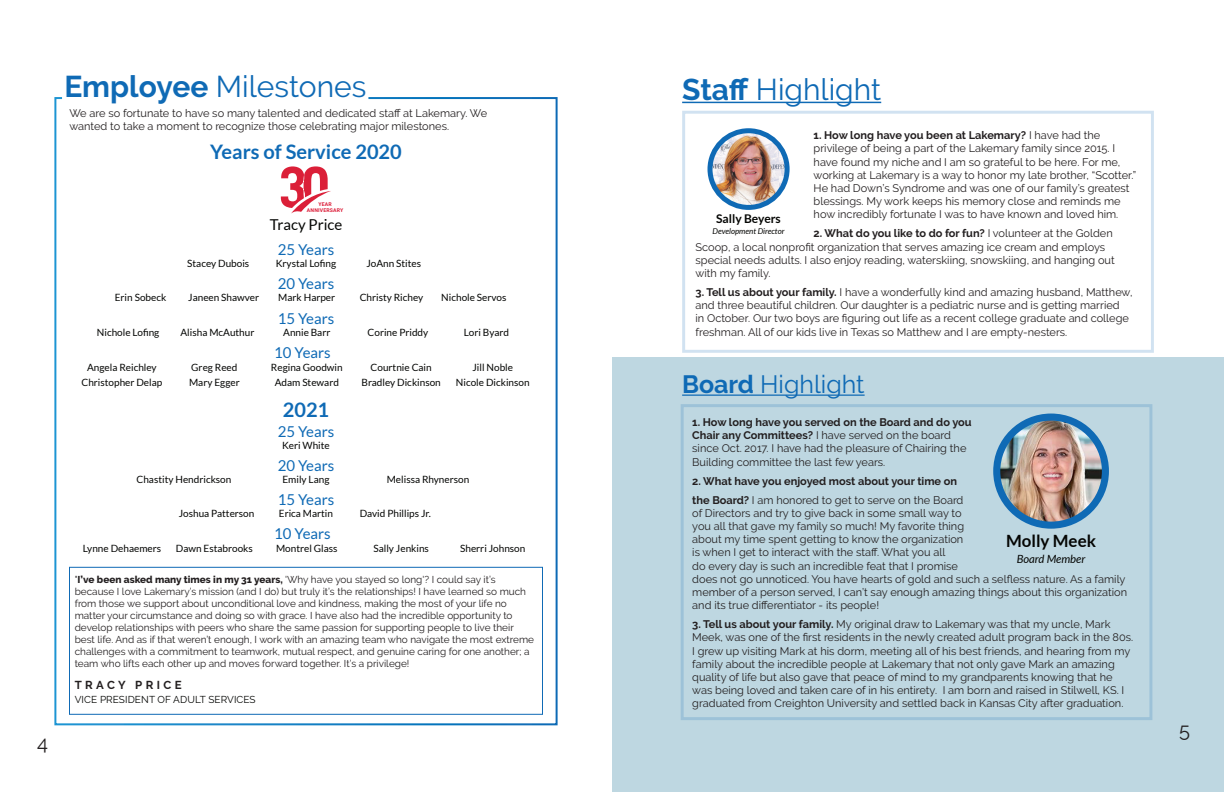
<style>
.page{position:relative;width:1224px;height:792px;background:#fff}
.page>*{position:absolute;margin:0;border:0;box-sizing:border-box;transform-origin:0 0}
.t1{font:30px "Raleway";color:#0f6ab5}
.t2{font:25px "Raleway";color:#0f6ab5}
.Cover_Body_text{font:700 20px "Lato";color:#0f6ab5}
.t3{font:20px "Raleway";color:#231f20}
.author{font:700 16.9px "Lato";color:#040503}
.Cover_Body_text-2{font:15px "Lato";color:#0f6ab5}
.Cover_Body_text-3{font:15px "Lato";color:#040503}
.author-2{font:700 12px "Lato";color:#040503}
.t4{font:700 11.5px "Raleway";letter-spacing:.3em;color:#231f20}
.author-3{font:italic 11.3px "Lato";color:#040503}
.t5{font:11px/13.2px "Raleway";color:#231f20}
.t6{font:700 11px/19px "Raleway";color:#231f20}
.t7{font:10px/12px "Raleway";color:#231f20}
.Cover_Body_text-4{font:10px/15px "Lato";color:#040503;text-align:center}
.t8{font:10px "Raleway";letter-spacing:.01em;color:#040503}
.author-4{font:italic 8px "Lato";color:#040503}
.t9{font:700 5.1px "Roboto";letter-spacing:.035em;color:#dc1d38}
.s1{font-weight:700}
.s2{font-weight:800}
.s3{font-weight:400}
</style>
<div class="page">
<svg style="left:54px;top:97px;width:504px;height:629px"></svg>
<svg style="left:281px;top:166px;width:50px;height:48px"></svg>
<div style="left:612px;top:357px;width:612px;height:435px;background:#bed7e1"></div>
<hr style="left:682px;top:395px;width:183px;height:1px;background:#0f6ab5">
<hr style="left:682px;top:102px;width:199px;height:1px;background:#0f6ab5">
<img style="left:710px;top:131px;width:77px;height:76px;border-radius:38px">
<div style="left:708px;top:128px;width:82px;height:82px;border:5px solid #0f6ab5;border-radius:50%"></div>
<img style="left:997px;top:417px;width:108px;height:108px;border-radius:54px">
<div style="left:993px;top:414px;width:116px;height:115px;border:7px solid #0f6ab5;border-radius:50%"></div>
<div style="left:69px;top:567px;width:474px;height:148px;border:1px solid #0f6ab5"></div>
<p class="t3" style="left:37px;top:731px;width:12px">4</p>
<h1 class="t1" style="left:64px;top:69px;width:303px"><span class="s1">Employee</span> Milestones</h1>
<p class="t5" style="left:70px;top:107px;width:419px">We are so fortunate to have so many talented and dedicated staff at Lakemary. We</p>
<p class="t5" style="left:70px;top:120px;width:381px">wanted to take a moment to recognize those celebrating major milestones.</p>
<p class="Cover_Body_text" style="left:210px;top:140px;width:193px">Years of Service 2020</p>
<p class="t9" style="left:318px;top:201px;width:15px">YEAR</p>
<p class="t9" style="left:307px;top:207px;width:38px">ANNIVERSARY</p>
<p class="Cover_Body_text-3" style="left:270px;top:216px;width:74px">Tracy Price</p>
<p class="Cover_Body_text-2" style="left:278px;top:241px;width:58px">25 Years</p>
<p class="Cover_Body_text-4" style="left:187px;top:256px;width:64px">Stacey Dubois</p>
<p class="Cover_Body_text-4" style="left:276px;top:256px;width:62px">Krystal Lofing</p>
<p class="Cover_Body_text-4" style="left:366px;top:256px;width:56px">JoAnn Stites</p>
<p class="Cover_Body_text-2" style="left:278px;top:275px;width:58px">20 Years</p>
<p class="Cover_Body_text-4" style="left:115px;top:290px;width:53px">Erin Sobeck</p>
<p class="Cover_Body_text-4" style="left:188px;top:290px;width:72px">Janeen Shawver</p>
<p class="Cover_Body_text-4" style="left:278px;top:290px;width:58px">Mark Harper</p>
<p class="Cover_Body_text-4" style="left:360px;top:290px;width:65px">Christy Richey</p>
<p class="Cover_Body_text-4" style="left:441px;top:290px;width:67px">Nichole Servos</p>
<p class="Cover_Body_text-2" style="left:278px;top:310px;width:58px">15 Years</p>
<p class="Cover_Body_text-4" style="left:97px;top:325px;width:64px">Nichole Lofing</p>
<p class="Cover_Body_text-4" style="left:181px;top:325px;width:75px">Alisha McAuthur</p>
<p class="Cover_Body_text-4" style="left:283px;top:325px;width:49px">Annie Barr</p>
<p class="Cover_Body_text-4" style="left:368px;top:325px;width:62px">Corine Priddy</p>
<p class="Cover_Body_text-4" style="left:464px;top:325px;width:47px">Lori Byard</p>
<p class="Cover_Body_text-2" style="left:274px;top:345px;width:58px">10 Years</p>
<p class="Cover_Body_text-4" style="left:87px;top:359px;width:71px">Angela Reichley</p>
<p class="Cover_Body_text-4" style="left:82px;top:374px;width:82px">Christopher Delap</p>
<p class="Cover_Body_text-4" style="left:189px;top:359px;width:52px;text-align:left">Greg Reed<br>Mary Egger</p>
<p class="Cover_Body_text-4" style="left:271px;top:359px;width:73px">Regina Goodwin<br>Adam Steward</p>
<p class="Cover_Body_text-4" style="left:362px;top:359px;width:81px">Courtnie Cain<br>Bradley Dickinson</p>
<p class="Cover_Body_text-4" style="left:456px;top:359px;width:75px">Jill Noble<br>Nicole Dickinson</p>
<p class="Cover_Body_text" style="left:283px;top:399px;width:48px">2021</p>
<p class="Cover_Body_text-2" style="left:278px;top:423px;width:58px">25 Years</p>
<p class="Cover_Body_text-4" style="left:282px;top:438px;width:49px">Keri White</p>
<p class="Cover_Body_text-2" style="left:278px;top:457px;width:58px">20 Years</p>
<p class="Cover_Body_text-4" style="left:137px;top:472px;width:96px">Chastity Hendrickson</p>
<p class="Cover_Body_text-4" style="left:282px;top:472px;width:49px">Emily Lang</p>
<p class="Cover_Body_text-4" style="left:387px;top:472px;width:84px">Melissa Rhynerson</p>
<p class="Cover_Body_text-2" style="left:278px;top:491px;width:58px">15 Years</p>
<p class="Cover_Body_text-4" style="left:179px;top:506px;width:77px">Joshua Patterson</p>
<p class="Cover_Body_text-4" style="left:279px;top:506px;width:56px">Erica Martin</p>
<p class="Cover_Body_text-4" style="left:360px;top:506px;width:73px">David Phillips Jr.</p>
<p class="Cover_Body_text-2" style="left:274px;top:526px;width:58px">10 Years</p>
<p class="Cover_Body_text-4" style="left:83px;top:540px;width:80px">Lynne Dehaemers</p>
<p class="Cover_Body_text-4" style="left:176px;top:540px;width:78px">Dawn Estabrooks</p>
<p class="Cover_Body_text-4" style="left:276px;top:540px;width:63px">Montrel Glass</p>
<p class="Cover_Body_text-4" style="left:373px;top:540px;width:57px">Sally Jenkins</p>
<p class="Cover_Body_text-4" style="left:460px;top:540px;width:67px">Sherri Johnson</p>
<p class="t7" style="left:75px;top:574px;width:461px">"<span class="s2">I’ve been asked many times in my 31 years,</span> 'Why have you stayed so long'? I could say it’s because I love Lakemary’s mission (and I do) but truly it’s the relationships! I have learned so much from those we support about unconditional love and kindness, making the most of your life no matter your circumstance and doing so with grace. I have also had the incredible opportunity to develop relationships with peers who share the same passion for supporting people to live their best life. And as if that weren’t enough, I work with an amazing team who navigate the most extreme challenges with a commitment to teamwork, mutual respect, and genuine caring for one another; a team who lifts each other up and moves forward together. It’s a privilege!</p>
<h6 class="t4" style="left:75px;top:679px;width:109px">TRACY PRICE</h6>
<h5 class="t8" style="left:75px;top:694px;width:182px">VICE PRESIDENT OF ADULT SERVICES</h5>
<h1 class="t1" style="left:682px;top:72px;width:201px"><span class="s1">Staff</span> Highlight</h1>
<p class="t5" style="left:814px;top:129px;width:324px"><span class="s1">1. How long have you been at Lakemary?</span> I have had the privilege of being a part of the Lakemary family since 2015. I have found my niche and I am so grateful to be here. For me, working at Lakemary is a way to honor my late brother, “Scotter.” He had Down’s Syndrome and was one of our family’s greatest blessings. My work keeps his memory close and reminds me how incredibly fortunate I was to have known and loved him.</p>
<p class="t5" style="left:696px;top:227px;width:421px;text-indent:118px"><span class="s1">2. What do you like to do for fun?</span> I volunteer at the Golden Scoop, a local nonprofit organization that serves amazing ice cream and employs special needs adults. I also enjoy reading, waterskiing, snowskiing, and hanging out with my family.</p>
<p class="t5" style="left:696px;top:286px;width:439px"><span class="s1">3. Tell us about your family.</span> I have a wonderfully kind and amazing husband, Matthew, and three beautiful children. Our daughter is a pediatric nurse and is getting married<br>in October. Our two boys are figuring out life as a recent college graduate and college freshman. All of our kids live in Texas so Matthew and I are empty-nesters.</p>
<p class="author-2" style="left:716px;top:212px;width:66px">Sally Beyers</p>
<p class="author-4" style="left:713px;top:227px;width:73px">Development Director</p>
<p class="t2" style="left:682px;top:370px;width:184px"><span class="s1">Board</span> Highlight</p>
<p class="t5" style="left:692px;top:415px;width:281px"><span class="s1">1. How long have you served on the Board and do you Chair any Committees?</span> I have served on the board since Oct. 2017. I have had the pleasure of Chairing the Building committee the last few years.</p>
<p class="t6" style="left:692px;top:471px;width:273px">2. What have you enjoyed most about your time on the Board? <span class="s3">I am honored to get to serve on the Board</span></p>
<p class="t5" style="left:692px;top:506px;width:436px">of Directors and try to give back in some small way to<br>you all that gave my family so much! My favorite thing<br>about my time spent getting to know the organization<br>is when I get to interact with the staff. What you all<br>do every day is such an incredible feat that I promise<br>does not go unnoticed. You have hearts of gold and such a selfless nature. As a family member of a person served, I can’t say enough amazing things about this organization and its true differentiator - its people!</p>
<p class="t5" style="left:692px;top:618px;width:443px"><span class="s1">3. Tell us about your family.</span> My original draw to Lakemary was that my uncle, Mark Meek, was one of the first residents in the newly created adult program back in the 80s.<br>I grew up visiting Mark at his dorm, meeting all of his best friends, and hearing from my family about the incredible people at Lakemary that not only gave Mark an amazing quality of life but also gave that peace of mind to my grandparents knowing that he was being loved and taken care of in his entirety. I am born and raised in Stilwell, KS. I graduated from Creighton University and settled back in Kansas City after graduation.</p>
<p class="author" style="left:1006px;top:531px;width:91px">Molly Meek</p>
<p class="author-3" style="left:1017px;top:553px;width:70px">Board Member</p>
<p class="t3" style="left:1179px;top:719px;width:12px">5</p>
</div>
